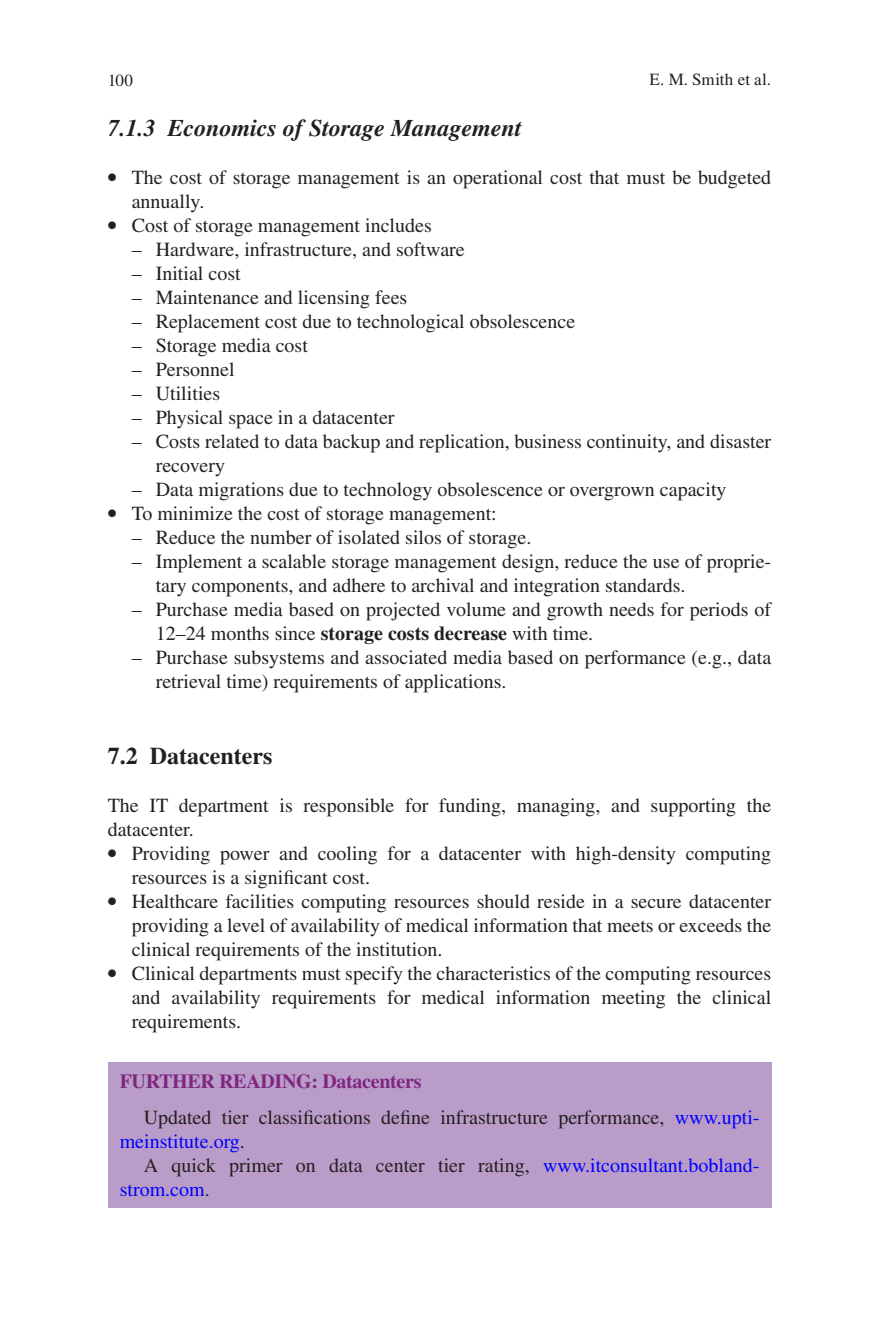
<style>
.page{position:relative;width:879px;height:1333px;background:#fff}
.page>*{position:absolute;margin:0;border:0;box-sizing:border-box;transform-origin:0 0}
.t1{font:italic 700 24px "Times LT Std";color:#231f20}
.t2{font:700 24px "Times LT Std";color:#231f20}
.t3{font:20px/24px "Times LT Std";color:#231f20}
.t4{font:20px "Times LT Std";color:#00f}
.t5{font:17px "Times LT Std Roman 2";letter-spacing:.015em;color:#231f20}
.t6{font:17px "Times LT Std";color:#231f20}
.s1{font-weight:700}
.s2{font-weight:700;color:#7f277f}
.s3{color:#00f}
.s4{color:#231f20}
</style>
<div class="page">
<div style="left:108px;top:1062px;width:663px;height:146px;background:#ba9cc9"></div>
<p class="t5" style="left:649px;top:70px;width:123px">E. M. Smith et al.</p>
<p class="t6" style="left:108px;top:71px;width:27px">100</p>
<p class="t1" style="left:108px;top:113px;width:416px">7.1.3 Economics of Storage Management</p>
<p class="t3" style="left:132px;top:165px;width:641px;text-indent:-24px">● The cost of storage management is an operational cost that must be budgeted annually.</p>
<p class="t3" style="left:108px;top:213px;width:325px">● Cost of storage management includes</p>
<p class="t3" style="left:132px;top:237px;width:334px">– Hardware, infrastructure, and software</p>
<p class="t3" style="left:132px;top:261px;width:110px">– Initial cost</p>
<p class="t3" style="left:132px;top:285px;width:277px">– Maintenance and licensing fees</p>
<p class="t3" style="left:132px;top:309px;width:445px">– Replacement cost due to technological obsolescence</p>
<p class="t3" style="left:132px;top:333px;width:178px">– Storage media cost</p>
<p class="t3" style="left:132px;top:357px;width:104px">– Personnel</p>
<p class="t3" style="left:132px;top:381px;width:90px">– Utilities</p>
<p class="t3" style="left:132px;top:405px;width:264px">– Physical space in a datacenter</p>
<p class="t3" style="left:156px;top:429px;width:617px;text-indent:-24px">– Costs related to data backup and replication, business continuity, and disaster recovery</p>
<p class="t3" style="left:132px;top:477px;width:596px">– Data migrations due to technology obsolescence or overgrown capacity</p>
<p class="t3" style="left:108px;top:501px;width:391px">● To minimize the cost of storage management:</p>
<p class="t3" style="left:132px;top:525px;width:401px">– Reduce the number of isolated silos of storage.</p>
<p class="t3" style="left:156px;top:549px;width:617px;text-indent:-24px">– Implement a scalable storage management design, reduce the use of proprie&shy;tary components, and adhere to archival and integration standards.</p>
<p class="t3" style="left:156px;top:597px;width:617px;text-indent:-24px">– Purchase media based on projected volume and growth needs for periods of<br>12–24 months since <span class="s1">storage costs decrease</span> with time.</p>
<p class="t3" style="left:156px;top:645px;width:617px;text-indent:-24px">– Purchase subsystems and associated media based on performance (e.g., data retrieval time) requirements of applications.</p>
<p class="t2" style="left:108px;top:741px;width:166px">7.2 Datacenters</p>
<p class="t3" style="left:108px;top:793px;width:665px">The IT department is responsible for funding, managing, and supporting the datacenter.</p>
<p class="t3" style="left:132px;top:841px;width:641px;text-indent:-24px">● Providing power and cooling for a datacenter with high-density computing resources is a significant cost.</p>
<p class="t3" style="left:132px;top:889px;width:641px;text-align:justify;text-indent:-24px">● Healthcare facilities computing resources should reside in a secure datacenter providing a level of availability of medical information that meets or exceeds the clinical requirements of the institution.</p>
<p class="t3" style="left:132px;top:961px;width:641px;text-align:justify;text-indent:-24px">● Clinical departments must specify the characteristics of the computing resources and availability requirements for medical information meeting the clinical requirements.</p>
<p class="t3" style="left:144px;top:1063px;width:617px;line-height:36px;text-indent:-24px"><span class="s2">FURTHER READING: Datacenters<br></span>Updated tier classifications define infrastructure performance, <span class="s3">www.upti-</span></p>
<p class="t4" style="left:120px;top:1130px;width:127px">meinstitute.org<span class="s4">.</span></p>
<p class="t3" style="left:144px;top:1153px;width:617px">A quick primer on data center tier rating, <span class="s3">www.itconsultant.bobland-</span></p>
<p class="t4" style="left:120px;top:1178px;width:91px">strom.com<span class="s4">.</span></p>
</div>
